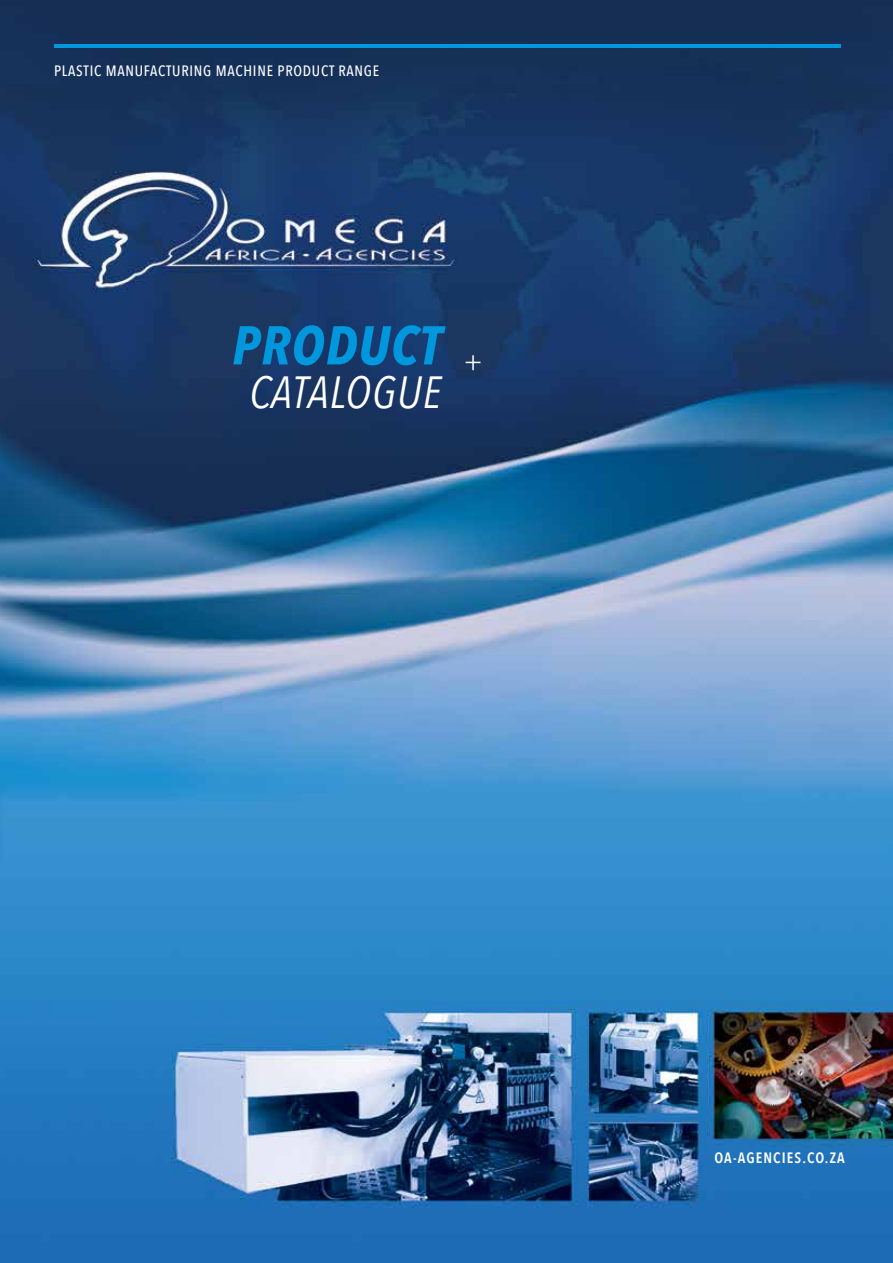
<style>
.page{position:relative;width:893px;height:1263px;background:#fff}
.page>*{position:absolute;margin:0;border:0;box-sizing:border-box;transform-origin:0 0}
.t1{font:italic 700 54px "Avenir Next Condensed";letter-spacing:.025em;color:#0097dc}
.t2{font:italic 45px "Avenir Next Condensed";letter-spacing:.02em;color:#fff}
.t3{font:500 15px "Avenir Next Condensed";letter-spacing:.05em;color:#fff}
.t4{font:600 15px "Avenir Next Condensed";letter-spacing:.075em;color:#fff}
</style>
<div class="page">
<img style="left:0;top:0;width:893px;height:1263px">
<svg style="left:466px;top:355px;width:14px;height:15px"></svg>
<hr style="left:54px;top:45px;width:787px;height:3px;background:#0097dc">
<p class="t3" style="left:54px;top:61px;width:327px">PLASTIC MANUFACTURING MACHINE PRODUCT RANGE</p>
<h1 class="t1" style="left:232px;top:312px;width:211px">PRODUCT</h1>
<h2 class="t2" style="left:249px;top:365px;width:193px">CATALOGUE</h2>
<p class="t4" style="left:714px;top:1149px;width:132px">OA-AGENCIES.CO.ZA</p>
</div>
